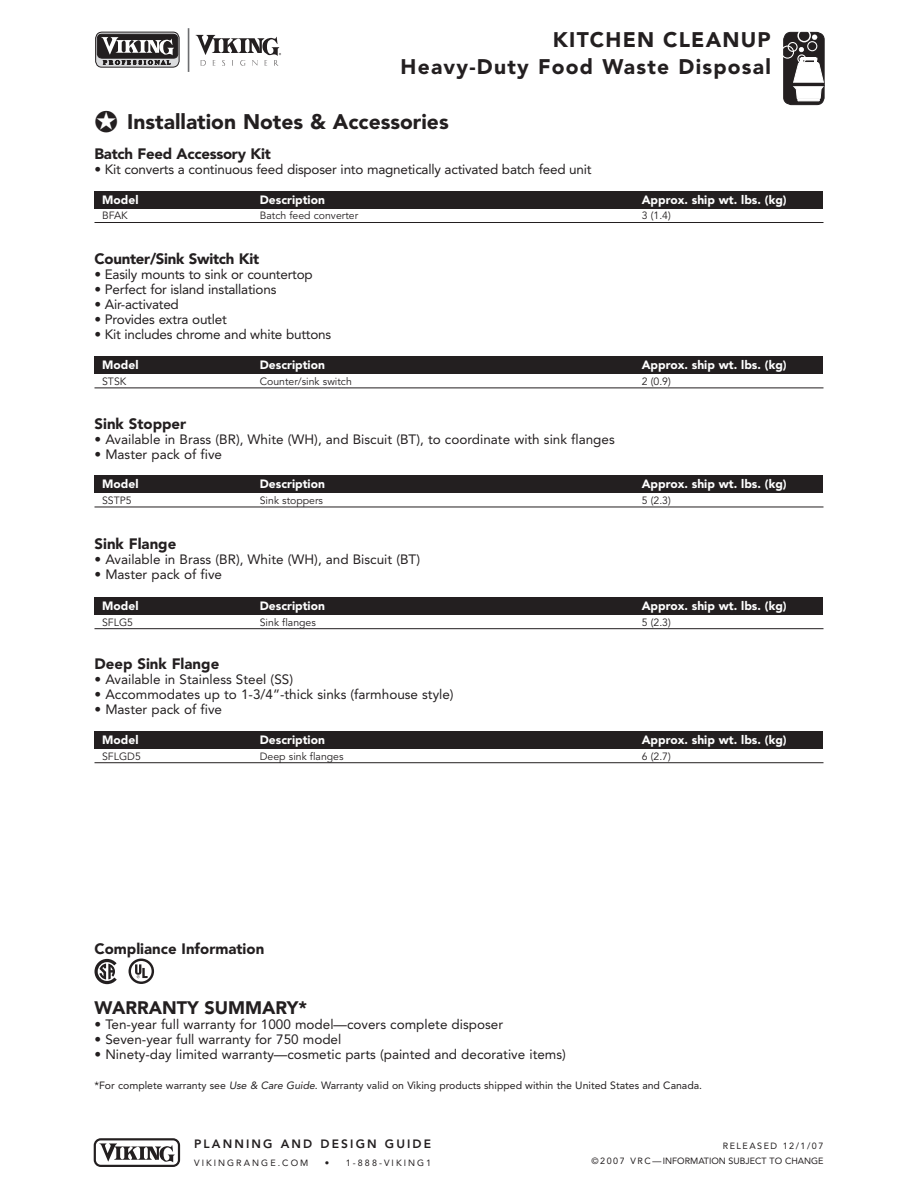
<style>
.page{position:relative;width:918px;height:1188px;background:#fff}
.page>*{position:absolute;margin:0;border:0;box-sizing:border-box;transform-origin:0 0}
.t1{font:900 21px/27px "Avenir";letter-spacing:.06em;color:#231f20;text-align:right}
.t2{font:900 21px "Avenir";color:#231f20}
.t3{font:900 18px "Avenir";color:#231f20}
.t4{font:900 15px "Avenir";color:#231f20}
.t5{font:900 15px "Avenir";letter-spacing:-.02em;color:#231f20}
.t6{font:13.5px "Avenir";color:#231f20}
.t7{font:900 12px "Avenir";color:#fff}
.t8{font:800 12px "Avenir";letter-spacing:.175em;color:#231f20}
.t9{font:10.5px "Avenir";color:#231f20}
.t10{font:10.5px "Avenir";color:#231f20}
.t11{font:9px/15px "Avenir";color:#231f20;text-align:right}
.t12{font:9px "Avenir";letter-spacing:.23em;color:#231f20}
</style>
<div class="page">
<svg style="left:94px;top:959px;width:23px;height:25px"></svg>
<svg style="left:129px;top:959px;width:25px;height:25px"></svg>
<hr style="left:188px;top:28px;width:1px;height:44px;background:#6c6d70">
<svg style="left:95px;top:31px;width:85px;height:37px;background:#716f70"></svg>
<svg style="left:196px;top:35px;width:85px;height:31px"></svg>
<svg style="left:783px;top:31px;width:41px;height:74px"></svg>
<div style="left:793px;top:83px;width:31px;height:3px;border:1px solid #231f20"></div>
<svg style="left:94px;top:1138px;width:86px;height:29px"></svg>
<div style="left:94px;top:191px;width:730px;height:17px;background:#231f20"></div>
<hr style="left:94px;top:222px;width:730px;height:1px;background:#231f20">
<div style="left:94px;top:597px;width:730px;height:17px;background:#231f20"></div>
<hr style="left:94px;top:628px;width:730px;height:1px;background:#231f20">
<div style="left:94px;top:731px;width:730px;height:17px;background:#231f20"></div>
<hr style="left:94px;top:762px;width:730px;height:1px;background:#231f20">
<div style="left:94px;top:356px;width:730px;height:18px;background:#231f20"></div>
<hr style="left:94px;top:388px;width:730px;height:1px;background:#231f20">
<div style="left:94px;top:475px;width:730px;height:18px;background:#231f20"></div>
<hr style="left:94px;top:507px;width:730px;height:1px;background:#231f20">
<h1 class="t1" style="left:401px;top:28px;width:372px">KITCHEN CLEANUP<br>Heavy-Duty Food Waste Disposal</h1>
<h1 class="t2" style="left:94px;top:113px;width:356px">✪ Installation Notes &amp; Accessories</h1>
<p class="t5" style="left:94px;top:148px;width:178px">Batch Feed Accessory Kit</p>
<p class="t6" style="left:94px;top:164px;width:499px">• Kit converts a continuous feed disposer into magnetically activated batch feed unit</p>
<p class="t7" style="left:102px;top:195px;width:38px">Model</p>
<p class="t7" style="left:260px;top:195px;width:67px">Description</p>
<p class="t7" style="left:642px;top:195px;width:146px">Approx. ship wt. lbs. (kg)</p>
<p class="t9" style="left:102px;top:212px;width:27px">BFAK</p>
<p class="t9" style="left:260px;top:212px;width:100px">Batch feed converter</p>
<p class="t9" style="left:642px;top:212px;width:31px">3 (1.4)</p>
<p class="t5" style="left:94px;top:253px;width:166px">Counter/Sink Switch Kit</p>
<p class="t6" style="left:94px;top:269px;width:220px">• Easily mounts to sink or countertop</p>
<p class="t6" style="left:94px;top:284px;width:183px">• Perfect for island installations</p>
<p class="t6" style="left:94px;top:299px;width:86px">• Air-activated</p>
<p class="t6" style="left:94px;top:314px;width:134px">• Provides extra outlet</p>
<p class="t6" style="left:94px;top:329px;width:238px">• Kit includes chrome and white buttons</p>
<p class="t7" style="left:102px;top:360px;width:38px">Model</p>
<p class="t7" style="left:260px;top:360px;width:67px">Description</p>
<p class="t7" style="left:642px;top:360px;width:146px">Approx. ship wt. lbs. (kg)</p>
<p class="t9" style="left:102px;top:377px;width:26px">STSK</p>
<p class="t9" style="left:260px;top:377px;width:94px">Counter/sink switch</p>
<p class="t9" style="left:642px;top:377px;width:31px">2 (0.9)</p>
<p class="t4" style="left:94px;top:418px;width:93px">Sink Stopper</p>
<p class="t6" style="left:94px;top:434px;width:522px">• Available in Brass (BR), White (WH), and Biscuit (BT), to coordinate with sink flanges</p>
<p class="t6" style="left:94px;top:449px;width:129px">• Master pack of five</p>
<p class="t7" style="left:102px;top:479px;width:38px">Model</p>
<p class="t7" style="left:260px;top:479px;width:67px">Description</p>
<p class="t7" style="left:642px;top:479px;width:146px">Approx. ship wt. lbs. (kg)</p>
<p class="t9" style="left:102px;top:496px;width:31px">SSTP5</p>
<p class="t9" style="left:260px;top:496px;width:65px">Sink stoppers</p>
<p class="t9" style="left:642px;top:496px;width:31px">5 (2.3)</p>
<p class="t4" style="left:94px;top:538px;width:83px">Sink Flange</p>
<p class="t6" style="left:94px;top:554px;width:327px">• Available in Brass (BR), White (WH), and Biscuit (BT)</p>
<p class="t6" style="left:94px;top:569px;width:129px">• Master pack of five</p>
<p class="t7" style="left:102px;top:601px;width:38px">Model</p>
<p class="t7" style="left:260px;top:601px;width:67px">Description</p>
<p class="t7" style="left:642px;top:601px;width:146px">Approx. ship wt. lbs. (kg)</p>
<p class="t9" style="left:102px;top:618px;width:32px">SFLG5</p>
<p class="t9" style="left:260px;top:618px;width:58px">Sink flanges</p>
<p class="t9" style="left:642px;top:618px;width:31px">5 (2.3)</p>
<p class="t4" style="left:94px;top:658px;width:126px">Deep Sink Flange</p>
<p class="t6" style="left:94px;top:674px;width:200px">• Available in Stainless Steel (SS)</p>
<p class="t6" style="left:94px;top:689px;width:361px">• Accommodates up to 1-3/4”-thick sinks (farmhouse style)</p>
<p class="t6" style="left:94px;top:704px;width:129px">• Master pack of five</p>
<p class="t7" style="left:102px;top:735px;width:38px">Model</p>
<p class="t7" style="left:260px;top:735px;width:67px">Description</p>
<p class="t7" style="left:642px;top:735px;width:146px">Approx. ship wt. lbs. (kg)</p>
<p class="t9" style="left:102px;top:752px;width:40px">SFLGD5</p>
<p class="t9" style="left:260px;top:752px;width:85px">Deep sink flanges</p>
<p class="t9" style="left:642px;top:752px;width:31px">6 (2.7)</p>
<p class="t4" style="left:94px;top:943px;width:171px">Compliance Information</p>
<h2 class="t3" style="left:94px;top:1000px;width:214px">WARRANTY SUMMARY*</h2>
<p class="t6" style="left:94px;top:1019px;width:410px">• Ten-year full warranty for 1000 model—covers complete disposer</p>
<p class="t6" style="left:94px;top:1034px;width:248px">• Seven-year full warranty for 750 model</p>
<p class="t6" style="left:94px;top:1049px;width:473px">• Ninety-day limited warranty—cosmetic parts (painted and decorative items)</p>
<p class="t10" style="left:94px;top:1081px;width:609px">*For complete warranty see Use &amp; Care Guide. Warranty valid on Viking products shipped within the United States and Canada.</p>
<p class="t8" style="left:194px;top:1139px;width:239px">PLANNING AND DESIGN GUIDE</p>
<p class="t12" style="left:194px;top:1159px;width:116px">VIKINGRANGE.COM</p>
<p class="t12" style="left:325px;top:1159px;width:108px">• 1-888-VIKING1</p>
<p class="t11" style="left:592px;top:1139px;width:233px">RELEASED 12/1/07<br>© 2 0 0 7 V R C — INFORMATION SUBJECT TO CHANGE</p>
</div>
